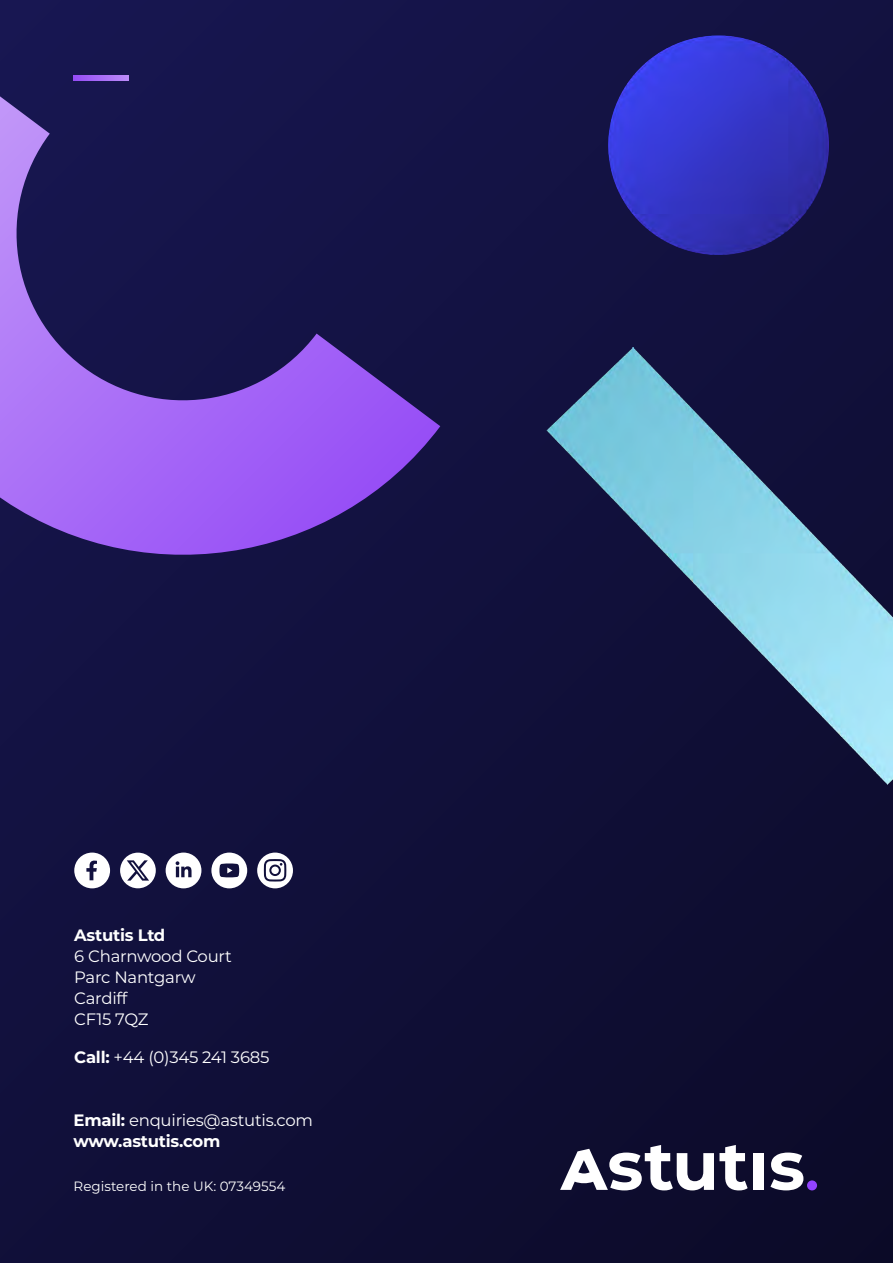
<style>
.page{position:relative;width:893px;height:1263px;background:#fff}
.page>*{position:absolute;margin:0;border:0;box-sizing:border-box;transform-origin:0 0}
.t1{font:16.5px/21px "Montserrat";letter-spacing:-.015em;color:#fff}
.t2{font:700 16.5px/21px "Montserrat";letter-spacing:-.015em;color:#fff}
.t3{font:13.5px "Montserrat";color:#fff}
.s1{font-weight:700}
.s2{font-weight:400}
</style>
<div class="page">
<div style="left:0;top:0;width:893px;height:1263px;background:linear-gradient(to bottom,#151447,#0e0d32)"></div>
<img style="left:547px;top:347px;width:346px;height:437px">
<img style="left:604px;top:30px;width:229px;height:230px">
<div style="left:754px;top:1153px;width:10px;height:37px;background:#fff"></div>
<div style="left:807px;top:1180px;width:10px;height:10px;background:#9243ff;border-radius:50%"></div>
<svg style="left:770px;top:1152px;width:33px;height:38px"></svg>
<svg style="left:560px;top:1145px;width:188px;height:45px"></svg>
<svg style="left:0;top:41px;width:440px;height:525px;background:#422e7f"></svg>
<svg style="left:74px;top:852px;width:36px;height:36px"></svg>
<svg style="left:166px;top:852px;width:35px;height:36px"></svg>
<svg style="left:120px;top:853px;width:36px;height:35px"></svg>
<svg style="left:211px;top:852px;width:36px;height:36px"></svg>
<svg style="left:257px;top:852px;width:36px;height:36px"></svg>
<p class="t2" style="left:74px;top:924px;width:93px">Astutis Ltd</p>
<p class="t1" style="left:74px;top:945px;width:159px">6 Charnwood Court<br>Parc Nantgarw<br>Cardiff<br>CF15 7QZ</p>
<p class="t1" style="left:74px;top:1046px;width:197px"><span class="s1">Call:</span> +44 (0)345 241 3685</p>
<p class="t2" style="left:74px;top:1109px;width:241px">Email: <span class="s2">enquiries@astutis.com </span>www.astutis.com</p>
<p class="t3" style="left:74px;top:1176px;width:213px">Registered in the UK: 07349554</p>
</div>
